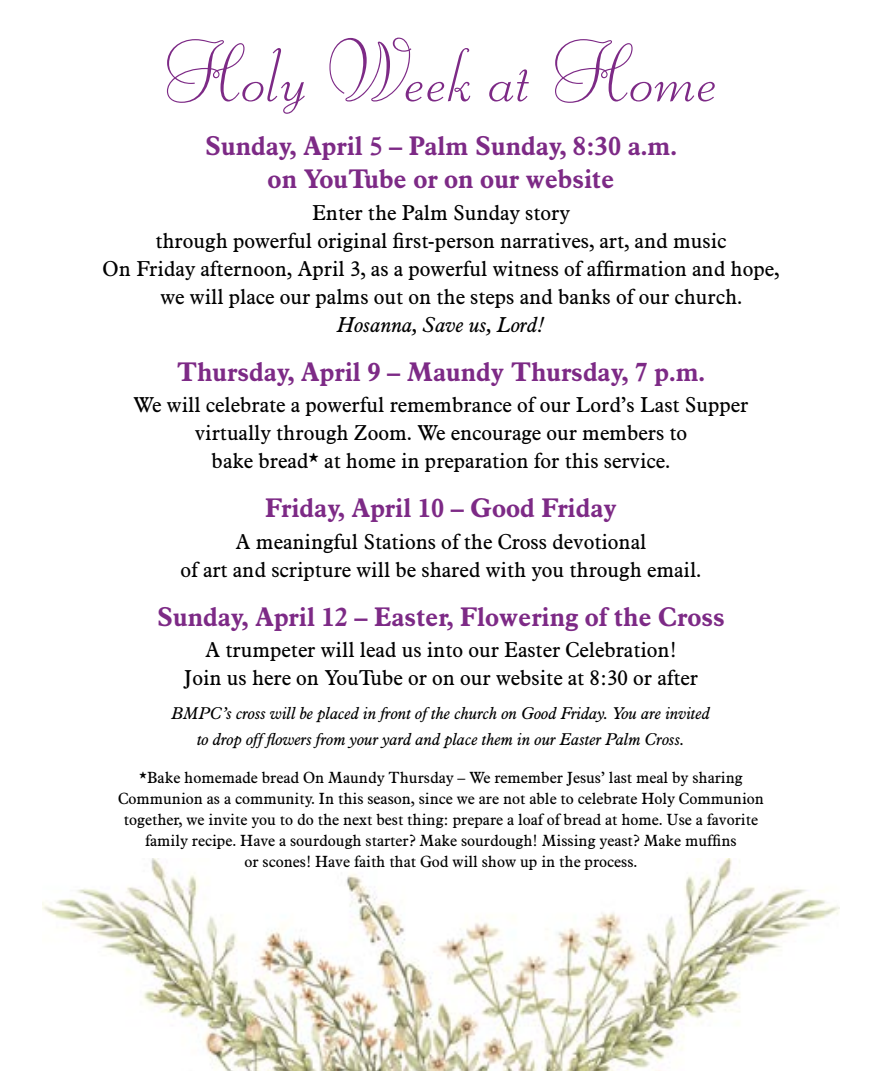
<style>
.page{position:relative;width:882px;height:1071px;background:#fff}
.page>*{position:absolute;margin:0;border:0;box-sizing:border-box;transform-origin:0 0}
.t1{font:84px "Liberty BT";color:#7d2a86}
.t2{font:700 26.25px/33.2px "Aldine 721 BT";color:#7d2a86;text-align:center}
.t3{font:21px/28px "Aldine 721 BT";color:#000;text-align:center}
.t4{font:italic 21px "Aldine 721 BT";color:#000}
.t5{font:italic 16.62px/26.2px "Aldine 721 BT";color:#000;text-align:center}
.t6{font:15.75px/21px "Aldine 721 BT";color:#000;text-align:center}
</style>
<div class="page">
<img style="left:42px;top:859px;width:798px;height:212px">
<h1 class="t1" style="left:160px;top:25px;width:563px">Holy Week at Home</h1>
<p class="t2" style="left:205px;top:129px;width:473px">Sunday, April 5 – Palm Sunday, 8:30 a.m. on YouTube or on our website</p>
<p class="t3" style="left:312px;top:198px;width:259px">Enter the Palm Sunday story</p>
<p class="t3" style="left:155px;top:226px;width:573px">through powerful original first-person narratives, art, and music</p>
<p class="t3" style="left:103px;top:254px;width:678px">On Friday afternoon, April 3, as a powerful witness of affirmation and hope,</p>
<p class="t3" style="left:160px;top:282px;width:584px">we will place our palms out on the steps and banks of our church.</p>
<p class="t4" style="left:337px;top:312px;width:209px">Hosanna, Save us, Lord!</p>
<p class="t2" style="left:177px;top:355px;width:530px">Thursday, April 9 – Maundy Thursday, 7 p.m.</p>
<p class="t3" style="left:134px;top:391px;width:616px">We will celebrate a powerful remembrance of our Lord’s Last Supper virtually through Zoom. We encourage our members to<br>bake bread* at home in preparation for this service.</p>
<p class="t2" style="left:265px;top:491px;width:353px">Friday, April 10 – Good Friday</p>
<p class="t3" style="left:180px;top:527px;width:523px">A meaningful Stations of the Cross devotional<br>of art and scripture will be shared with you through email.</p>
<p class="t2" style="left:157px;top:600px;width:569px">Sunday, April 12 – Easter, Flowering of the Cross</p>
<p class="t3" style="left:184px;top:636px;width:516px">A trumpeter will lead us into our Easter Celebration!<br>Join us here on YouTube or on our website at 8:30 or after</p>
<p class="t5" style="left:172px;top:700px;width:540px">BMPC’s cross will be placed in front of the church on Good Friday. You are invited to drop off flowers from your yard and place them in our Easter Palm Cross.</p>
<p class="t6" style="left:118px;top:767px;width:647px">*Bake homemade bread On Maundy Thursday – We remember Jesus’ last meal by sharing Communion as a community. In this season, since we are not able to celebrate Holy Communion together, we invite you to do the next best thing: prepare a loaf of bread at home. Use a favorite family recipe. Have a sourdough starter? Make sourdough! Missing yeast? Make muffins<br>or scones! Have faith that God will show up in the process.</p>
</div>
